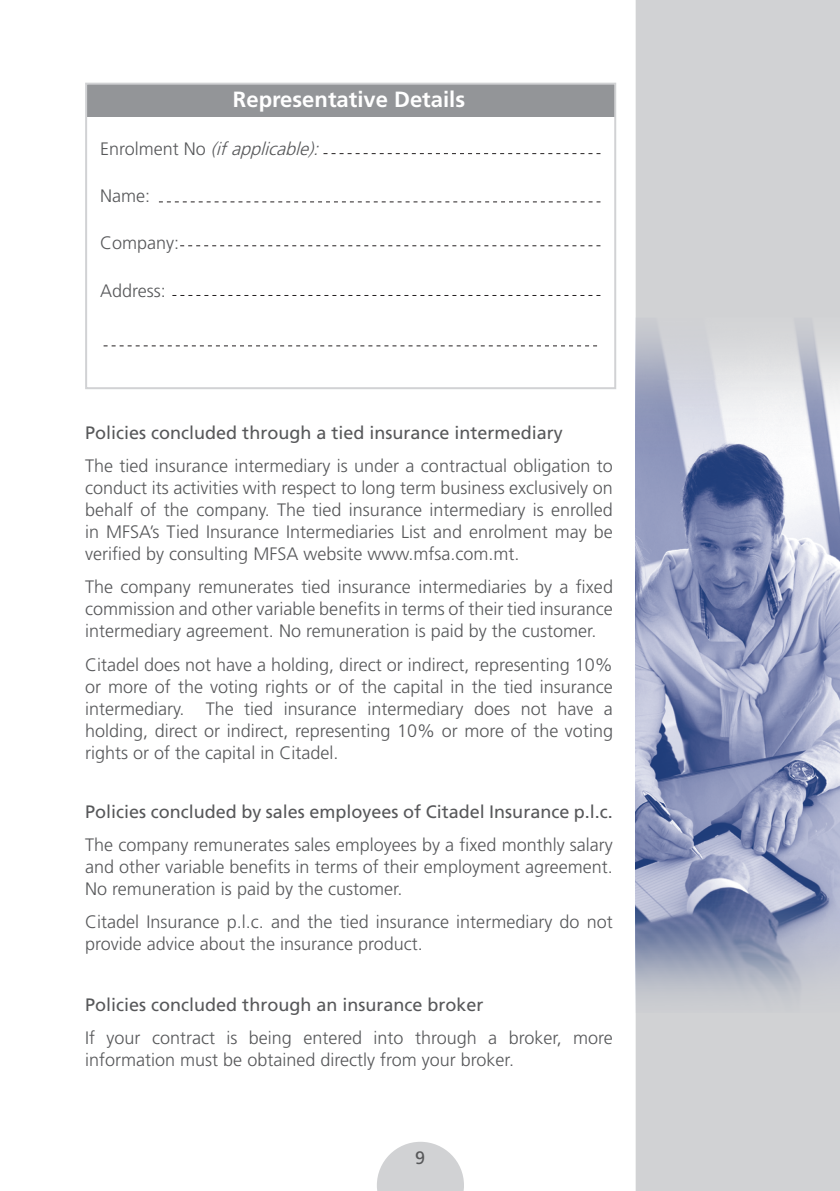
<style>
.page{position:relative;width:840px;height:1191px;background:#fff}
.page>*{position:absolute;margin:0;border:0;box-sizing:border-box;transform-origin:0 0}
.BODY_TEXT{font:700 22px "Frutiger LT Std";color:#fff}
.BODY_TEXT-2{font:300 18px/22px "Frutiger LT Std";color:#57585a;text-align:justify}
.BODY_TEXT-3{font:18px "Frutiger LT Std";color:#57585a}
.BODY_TEXT-4{font:italic 300 18px "Frutiger LT Std";color:#57585a}
.s1{font-style:normal}
</style>
<div class="page">
<div style="left:86px;top:84px;width:529px;height:33px;background:#939598"></div>
<div style="left:85px;top:83px;width:531px;height:306px;border:2px solid #d1d2d4"></div>
<svg style="left:377px;top:1142px;width:86px;height:49px"></svg>
<svg style="left:323px;top:153px;width:277px;height:1px"></svg>
<svg style="left:159px;top:201px;width:441px;height:1px"></svg>
<svg style="left:172px;top:295px;width:428px;height:1px"></svg>
<svg style="left:103px;top:345px;width:493px;height:1px"></svg>
<img style="left:635px;top:0;width:204px;height:1191px">
<svg style="left:180px;top:245px;width:420px;height:1px"></svg>
<p class="BODY_TEXT" style="left:233px;top:87px;width:233px">Representative Details</p>
<p class="BODY_TEXT-4" style="left:100px;top:138px;width:225px"><span class="s1">E n r o l m e n t N o</span> (ifapplicable):</p>
<p class="BODY_TEXT-2" style="left:100px;top:185px;width:52px">Name:</p>
<p class="BODY_TEXT-2" style="left:100px;top:232px;width:81px">Company:</p>
<p class="BODY_TEXT-2" style="left:100px;top:280px;width:67px">Address:</p>
<p class="BODY_TEXT-3" style="left:85px;top:422px;width:479px">Policies concluded through a tied insurance intermediary</p>
<p class="BODY_TEXT-2" style="left:85px;top:455px;width:529px">The tied insurance intermediary is under a contractual obligation to conduct its activities with respect to long term business exclusively on behalf of the company. The tied insurance intermediary is enrolled in MFSA’s Tied Insurance Intermediaries List and enrolment may be verified by consulting MFSA website www.mfsa.com.mt.</p>
<p class="BODY_TEXT-2" style="left:85px;top:576px;width:529px">The company remunerates tied insurance intermediaries by a fixed commission and other variable benefits in terms of their tied insurance intermediary agreement. No remuneration is paid by the customer.</p>
<p class="BODY_TEXT-2" style="left:85px;top:654px;width:529px">Citadel does not have a holding, direct or indirect, representing 10% or more of the voting rights or of the capital in the tied insurance intermediary. The tied insurance intermediary does not have a holding, direct or indirect, representing 10% or more of the voting rights or of the capital in Citadel.</p>
<p class="BODY_TEXT-3" style="left:85px;top:800px;width:529px">Policies concluded by sales employees of Citadel Insurance p.l.c.</p>
<p class="BODY_TEXT-2" style="left:85px;top:834px;width:529px">The company remunerates sales employees by a fixed monthly salary and other variable benefits in terms of their employment agreement.<br>No remuneration is paid by the customer.</p>
<p class="BODY_TEXT-2" style="left:85px;top:911px;width:529px">Citadel Insurance p.l.c. and the tied insurance intermediary do not provide advice about the insurance product.</p>
<p class="BODY_TEXT-3" style="left:85px;top:994px;width:400px">Policies concluded through an insurance broker</p>
<p class="BODY_TEXT-2" style="left:85px;top:1027px;width:529px">If your contract is being entered into through a broker, more information must be obtained directly from your broker.</p>
<p class="BODY_TEXT-3" style="left:415px;top:1147px;width:12px">9</p>
</div>
